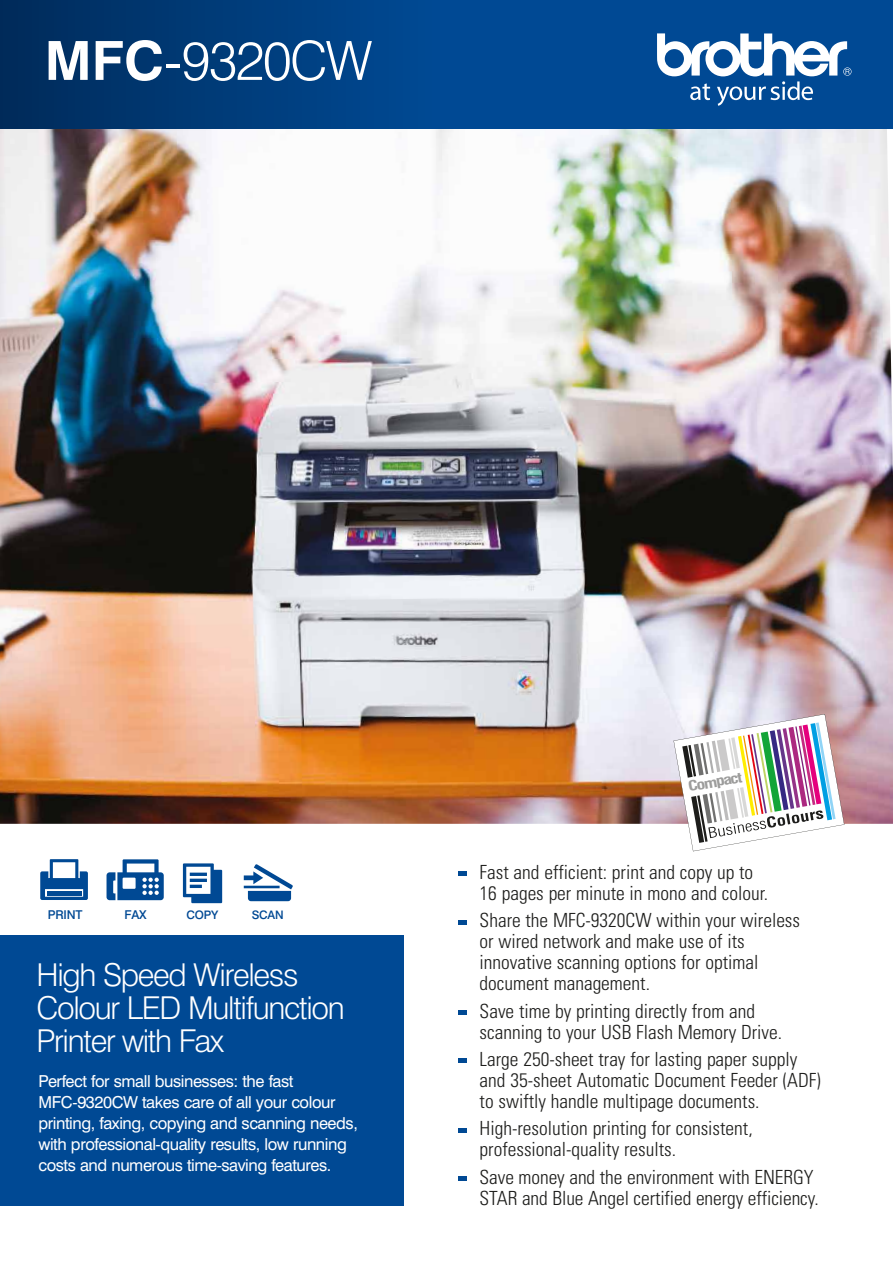
<style>
.page{position:relative;width:893px;height:1263px;background:#fff}
.page>*{position:absolute;margin:0;border:0;box-sizing:border-box;transform-origin:0 0}
.t1{font:300 54px "Swiss 721 BT";letter-spacing:-.03em;color:#fff}
.t2{font:300 31.5px/33px "Swiss 721 BT";letter-spacing:-.04em;color:#fff}
.t3{font:300 condensed 19.5px/21px "Univers";color:#1d1d1b}
.t4{font:16.5px/21px "Swiss 721 BT";letter-spacing:-.025em;color:#fff}
.t5{font:700 condensed 13.5px "Swiss 721 BT";color:#9d9d9c;scale:1.33 1}
.t6{font:500 12.15px "Swiss 721 BT";letter-spacing:-.015em;color:#004994}
.t7{font:500 11.7px "Swiss 721 BT";letter-spacing:-.015em;color:#004994}
.s1{font-weight:700}
</style>
<div class="page">
<div style="left:0;top:935px;width:404px;height:271px;background:#004994"></div>
<img style="left:0;top:129px;width:893px;height:695px">
<svg style="left:459px;top:872px;width:8px;height:4px"></svg>
<svg style="left:459px;top:920px;width:8px;height:4px"></svg>
<svg style="left:459px;top:1010px;width:8px;height:4px"></svg>
<svg style="left:459px;top:1059px;width:8px;height:4px"></svg>
<svg style="left:459px;top:1128px;width:8px;height:4px"></svg>
<div style="left:459px;top:1176px;width:8px;height:5px;background:#004994"></div>
<svg style="left:0;top:0;width:893px;height:129px;background:#004084"></svg>
<svg style="left:657px;top:33px;width:194px;height:73px"></svg>
<svg style="left:244px;top:864px;width:49px;height:37px"></svg>
<svg style="left:40px;top:859px;width:48px;height:41px"></svg>
<svg style="left:183px;top:863px;width:39px;height:40px"></svg>
<svg style="left:107px;top:859px;width:57px;height:41px"></svg>
<svg style="left:673px;top:714px;width:171px;height:137px"></svg>
<h1 class="t1" style="left:45px;top:28px;width:329px"><span class="s1">MFC</span>-9320CW</h1>
<p class="t6" style="left:48px;top:907px;width:36px">PRINT</p>
<p class="t6" style="left:124px;top:907px;width:24px">FAX</p>
<p class="t7" style="left:187px;top:907px;width:33px">COPY</p>
<p class="t7" style="left:252px;top:907px;width:33px">SCAN</p>
<h2 class="t2" style="left:37px;top:958px;width:310px">High Speed Wireless<br>Colour LED Multifunction<br>Printer with Fax</h2>
<p class="t4" style="left:38px;top:1070px;width:321px">Perfect for small businesses: the fast MFC-9320CW takes care of all your colour printing, faxing, copying and scanning needs, with professional-quality results, low running costs and numerous time-saving features.</p>
<p class="t5" style="left:687px;top:778px;width:42px;rotate:-10deg">Compact</p>
<p class="t3" style="left:480px;top:861px;width:290px">Fast and efficient: print and copy up to<br>16 pages per minute in mono and colour.</p>
<p class="t3" style="left:480px;top:910px;width:322px">Share the MFC-9320CW within your wireless or wired network and make use of its innovative scanning options for optimal document management.</p>
<p class="t3" style="left:480px;top:1000px;width:304px">Save time by printing directly from and scanning to your USB Flash Memory Drive.</p>
<p class="t3" style="left:480px;top:1048px;width:343px">Large 250-sheet tray for lasting paper supply and 35-sheet Automatic Document Feeder (ADF) to swiftly handle multipage documents.</p>
<p class="t3" style="left:480px;top:1118px;width:275px">High-resolution printing for consistent, professional-quality results.</p>
<p class="t3" style="left:480px;top:1166px;width:341px">Save money and the environment with ENERGY<br>STAR and Blue Angel certified energy efficiency.</p>
</div>
